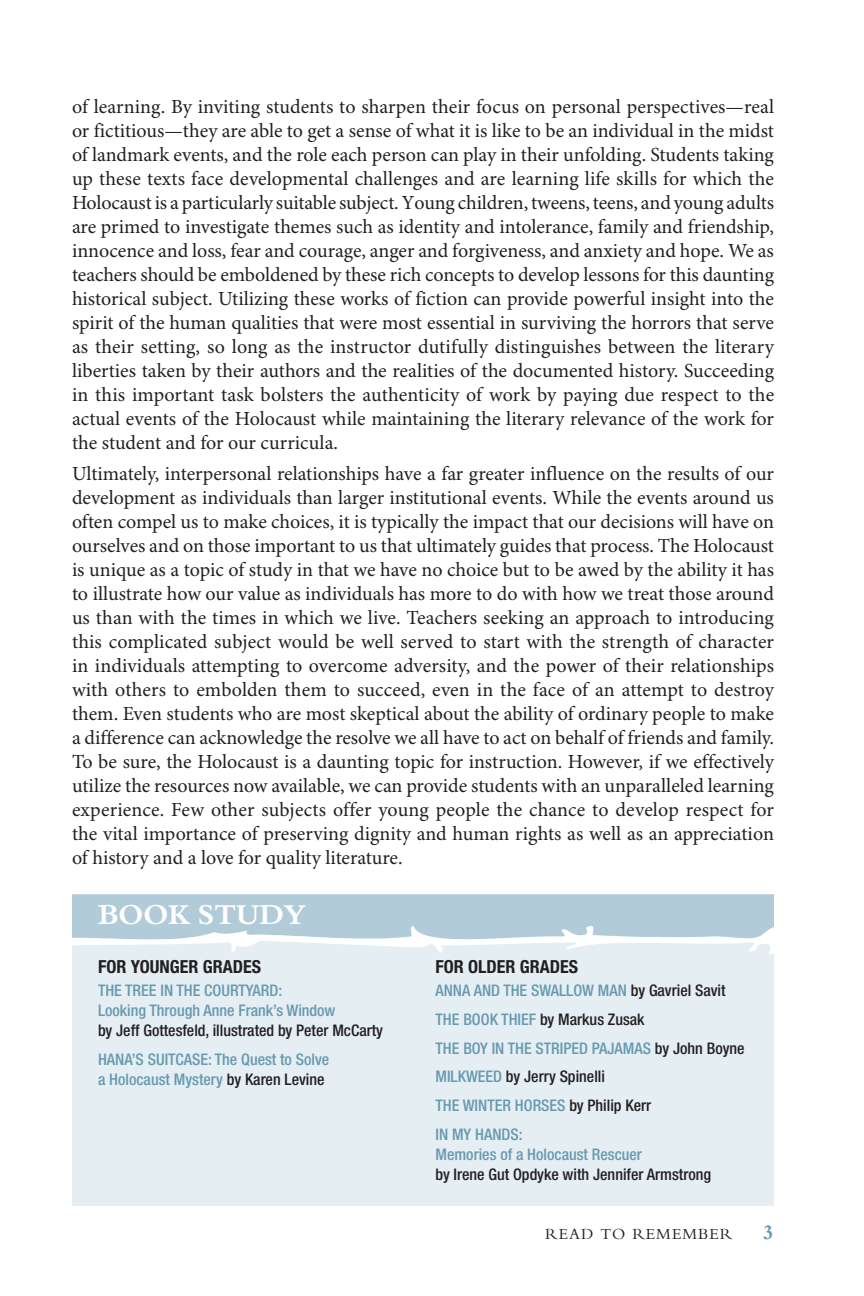
<style>
.page{position:relative;width:864px;height:1296px;background:#fff}
.page>*{position:absolute;margin:0;border:0;box-sizing:border-box;transform-origin:0 0}
.t1{font:700 28px "Bergamo";color:#fff}
.t2{font:20px/24px "Minion Pro";letter-spacing:-.005em;color:#231f20;text-align:justify}
.t3{font:700 20px "Bergamo";color:#6799af}
.t4{font:700 condensed 18px "Helvetica Neue";color:#231f20}
.t5{font:500 condensed 16px/28.6px "Helvetica Neue";color:#6799af}
.t6{font:500 condensed 16px "Helvetica Neue";color:#231f20}
.t7{font:15px "Bergamo";letter-spacing:.065em;color:#231f20}
.s1{color:#231f20}
</style>
<div class="page">
<div style="left:72px;top:900px;width:702px;height:306px;background:#e5eef3"></div>
<div style="left:72px;top:894px;width:702px;height:21px;background:#b2cbd9"></div>
<img style="left:72px;top:915px;width:702px;height:40px">
<p class="t2" style="left:72px;top:95px;width:704px">of learning. By inviting students to sharpen their focus on personal perspectives—real or fictitious—they are able to get a sense of what it is like to be an individual in the midst of landmark events, and the role each person can play in their unfolding. Students taking up these texts face developmental challenges and are learning life skills for which the Holocaust is a particularly suitable subject. Young children, tweens, teens, and young adults are primed to investigate themes such as identity and intolerance, family and friendship, innocence and loss, fear and courage, anger and forgiveness, and anxiety and hope. We as teachers should be emboldened by these rich concepts to develop lessons for this daunting historical subject. Utilizing these works of fiction can provide powerful insight into the spirit of the human qualities that were most essential in surviving the horrors that serve as their setting, so long as the instructor dutifully distinguishes between the literary liberties taken by their authors and the realities of the documented history. Succeeding in this important task bolsters the authenticity of work by paying due respect to the actual events of the Holocaust while maintaining the literary relevance of the work for the student and for our curricula.</p>
<p class="t2" style="left:72px;top:462px;width:704px">Ultimately, interpersonal relationships have a far greater influence on the results of our development as individuals than larger institutional events. While the events around us often compel us to make choices, it is typically the impact that our decisions will have on ourselves and on those important to us that ultimately guides that process. The Holocaust is unique as a topic of study in that we have no choice but to be awed by the ability it has to illustrate how our value as individuals has more to do with how we treat those around us than with the times in which we live. Teachers seeking an approach to introducing this complicated subject would be well served to start with the strength of character in individuals attempting to overcome adversity, and the power of their relationships with others to embolden them to succeed, even in the face of an attempt to destroy them. Even students who are most skeptical about the ability of ordinary people to make a difference can acknowledge the resolve we all have to act on behalf of friends and family.<br>To be sure, the Holocaust is a daunting topic for instruction. However, if we effectively utilize the resources now available, we can provide students with an unparalleled learning experience. Few other subjects offer young people the chance to develop respect for the vital importance of preserving dignity and human rights as well as an appreciation of history and a love for quality literature.</p>
<h1 class="t1" style="left:98px;top:898px;width:210px">BOOK STUDY</h1>
<p class="t4" style="left:98px;top:955px;width:165px">FOR YOUNGER GRADES</p>
<p class="t5" style="left:98px;top:981px;width:239px;line-height:20px">THE TREE IN THE COURTYARD:<br>Looking Through Anne Frank’s Window</p>
<p class="t6" style="left:98px;top:1021px;width:287px">by Jeff Gottesfeld, illustrated by Peter McCarty</p>
<p class="t5" style="left:98px;top:1049px;width:233px;line-height:20px">HANA’S SUITCASE: The Quest to Solve a Holocaust Mystery <span class="s1">by Karen Levine</span></p>
<p class="t4" style="left:436px;top:955px;width:144px">FOR OLDER GRADES</p>
<p class="t5" style="left:436px;top:976px;width:311px">ANNA AND THE SWALLOW MAN <span class="s1">by Gavriel Savit<br></span>THE BOOK THIEF <span class="s1">by Markus Zusak<br></span>THE BOY IN THE STRIPED PAJAMAS <span class="s1">by John Boyne<br></span>MILKWEED <span class="s1">by Jerry Spinelli<br></span>THE WINTER HORSES <span class="s1">by Philip Kerr<br></span>IN MY HANDS:</p>
<p class="t5" style="left:436px;top:1139px;width:208px">Memories of a Holocaust Rescuer</p>
<p class="t6" style="left:436px;top:1164px;width:277px">by Irene Gut Opdyke with Jennifer Armstrong</p>
<p class="t7" style="left:545px;top:1226px;width:188px">READ TO REMEMBER</p>
<p class="t3" style="left:763px;top:1221px;width:12px">3</p>
</div>
